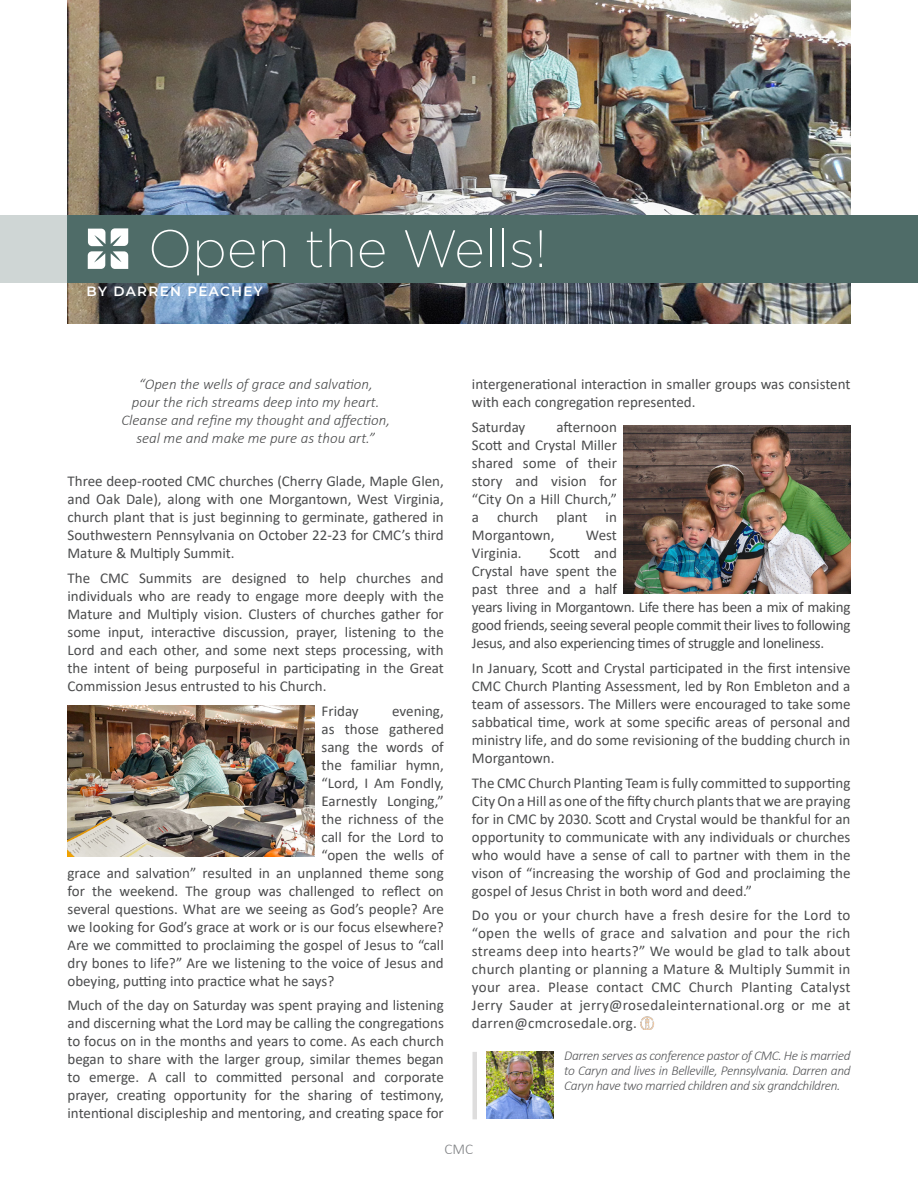
<style>
.page{position:relative;width:918px;height:1188px;background:#fff}
.page>*{position:absolute;margin:0;border:0;box-sizing:border-box;transform-origin:0 0}
.Secondary_Page_Title{font:200 52.5px "Gotham";color:#fff}
.Body{font:15px/18px "Calibri";color:#4b4c4d;text-align:justify}
.Body-2{font:15px/18px "Calibri";letter-spacing:-.02em;color:#4b4c4d}
.Inset_Text{font:italic 300 15px "Calibri";color:#4b4c4d}
.Body-3{font:300 15px "Calibri";color:#808285}
.Bio{font:italic 300 13.5px/15px "Calibri";letter-spacing:-.03em;color:#57585a;text-align:justify}
.By__Name_Secondary{font:600 13.5px "Montserrat";letter-spacing:.1em;color:#fff}
</style>
<div class="page">
<img style="left:68px;top:0;width:782px;height:324px">
<div style="left:472px;top:1052px;width:5px;height:67px;background:#dedddd"></div>
<img style="left:486px;top:1051px;width:68px;height:68px">
<div style="left:0;top:215px;width:68px;height:67px;background:#cfd6d5"></div>
<div style="left:68px;top:215px;width:850px;height:67px;background:#4f6c68"></div>
<svg style="left:88px;top:229px;width:17px;height:40px"></svg>
<svg style="left:111px;top:228px;width:17px;height:41px"></svg>
<img style="left:640px;top:1017px;width:14px;height:13px">
<img style="left:68px;top:705px;width:247px;height:152px">
<img style="left:624px;top:425px;width:226px;height:169px">
<p class="Secondary_Page_Title" style="left:148px;top:220px;width:400px">Open the Wells!</p>
<p class="By__Name_Secondary" style="left:87px;top:281px;width:178px">BY DARREN PEACHEY</p>
<p class="Inset_Text" style="left:139px;top:375px;width:236px">“Open the wells of grace and salvation,</p>
<p class="Inset_Text" style="left:132px;top:393px;width:249px">pour the rich streams deep into my heart.</p>
<p class="Inset_Text" style="left:121px;top:411px;width:270px">Cleanse and refine my thought and affection,</p>
<p class="Inset_Text" style="left:136px;top:429px;width:240px">seal me and make me pure as thou art.”</p>
<p class="Body" style="left:68px;top:472px;width:378px">Three deep-rooted CMC churches (Cherry Glade, Maple Glen, and Oak Dale), along with one Morgantown, West Virginia, church plant that is just beginning to germinate, gathered in Southwestern Pennsylvania on October 22-23 for CMC’s third Mature &amp; Multiply Summit.</p>
<p class="Body" style="left:68px;top:568px;width:378px">The CMC Summits are designed to help churches and individuals who are ready to engage more deeply with the Mature and Multiply vision. Clusters of churches gather for some input, interactive discussion, prayer, listening to the Lord and each other, and some next steps processing, with the intent of being purposeful in participating in the Great Commission Jesus entrusted to his Church.</p>
<p class="Body" style="left:322px;top:701px;width:39px">Friday</p>
<p class="Body" style="left:392px;top:701px;width:53px">evening,</p>
<p class="Body" style="left:322px;top:719px;width:124px">as those gathered</p>
<p class="Body" style="left:322px;top:737px;width:124px">sang the words of</p>
<p class="Body" style="left:322px;top:755px;width:124px">the familiar hymn,</p>
<p class="Body" style="left:322px;top:773px;width:124px">“Lord, I Am Fondly,</p>
<p class="Body" style="left:322px;top:791px;width:124px">Earnestly Longing,”</p>
<p class="Body" style="left:322px;top:809px;width:124px">the richness of the</p>
<p class="Body" style="left:322px;top:827px;width:124px">call for the Lord to</p>
<p class="Body" style="left:322px;top:845px;width:124px">“open the wells of</p>
<p class="Body" style="left:68px;top:863px;width:378px">grace and salvation” resulted in an unplanned theme song</p>
<p class="Body" style="left:68px;top:881px;width:378px">for the weekend. The group was challenged to reflect on</p>
<p class="Body" style="left:68px;top:899px;width:378px">several questions. What are we seeing as God’s people? Are</p>
<p class="Body" style="left:68px;top:917px;width:378px">we looking for God’s grace at work or is our focus elsewhere?</p>
<p class="Body" style="left:68px;top:935px;width:378px">Are we committed to proclaiming the gospel of Jesus to “call</p>
<p class="Body" style="left:68px;top:953px;width:378px">dry bones to life?” Are we listening to the voice of Jesus and</p>
<p class="Body" style="left:68px;top:971px;width:268px">obeying, putting into practice what he says?</p>
<p class="Body" style="left:68px;top:996px;width:378px">Much of the day on Saturday was spent praying and listening and discerning what the Lord may be calling the congregations to focus on in the months and years to come. As each church began to share with the larger group, similar themes began to emerge. A call to committed personal and corporate prayer, creating opportunity for the sharing of testimony, intentional discipleship and mentoring, and creating space for</p>
<p class="Body" style="left:472px;top:375px;width:380px">intergenerational interaction in smaller groups was consistent with each congregation represented.</p>
<p class="Body" style="left:472px;top:418px;width:55px">Saturday</p>
<p class="Body" style="left:472px;top:418px;width:146px;text-indent:85px">afternoon Scott and Crystal Miller shared some of their story and vision for “City On a Hill Church,” a church plant in Morgantown,</p>
<p class="Body" style="left:586px;top:526px;width:32px">West</p>
<p class="Body-2" style="left:472px;top:544px;width:380px;text-indent:78px">Scott and<br>Crystal have spent the<br>past three and a half<br>years living in Morgantown. Life there has been a mix of making good friends, seeing several people commit their lives to following Jesus, and also experiencing times of struggle and loneliness.</p>
<p class="Body" style="left:472px;top:658px;width:380px">In January, Scott and Crystal participated in the first intensive CMC Church Planting Assessment, led by Ron Embleton and a team of assessors. The Millers were encouraged to take some sabbatical time, work at some specific areas of personal and ministry life, and do some revisioning of the budding church in Morgantown.</p>
<p class="Body" style="left:472px;top:773px;width:380px">The CMC Church Planting Team is fully committed to supporting City On a Hill as one of the fifty church plants that we are praying for in CMC by 2030. Scott and Crystal would be thankful for an opportunity to communicate with any individuals or churches who would have a sense of call to partner with them in the vison of “increasing the worship of God and proclaiming the gospel of Jesus Christ in both word and deed.”</p>
<p class="Body" style="left:472px;top:906px;width:380px">Do you or your church have a fresh desire for the Lord to “open the wells of grace and salvation and pour the rich streams deep into hearts?” We would be glad to talk about church planting or planning a Mature &amp; Multiply Summit in your area. Please contact CMC Church Planting Catalyst Jerry Sauder at jerry@rosedaleinternational.org or me at darren@cmcrosedale.org.</p>
<p class="Body" style="left:472px;top:544px;width:51px">Virginia.</p>
<p class="Bio" style="left:564px;top:1048px;width:288px">Darren serves as conference pastor of CMC. He is married to Caryn and lives in Belleville, Pennsylvania. Darren and Caryn have two married children and six grandchildren.</p>
<p class="Body-3" style="left:444px;top:1140px;width:30px">CMC</p>
</div>
